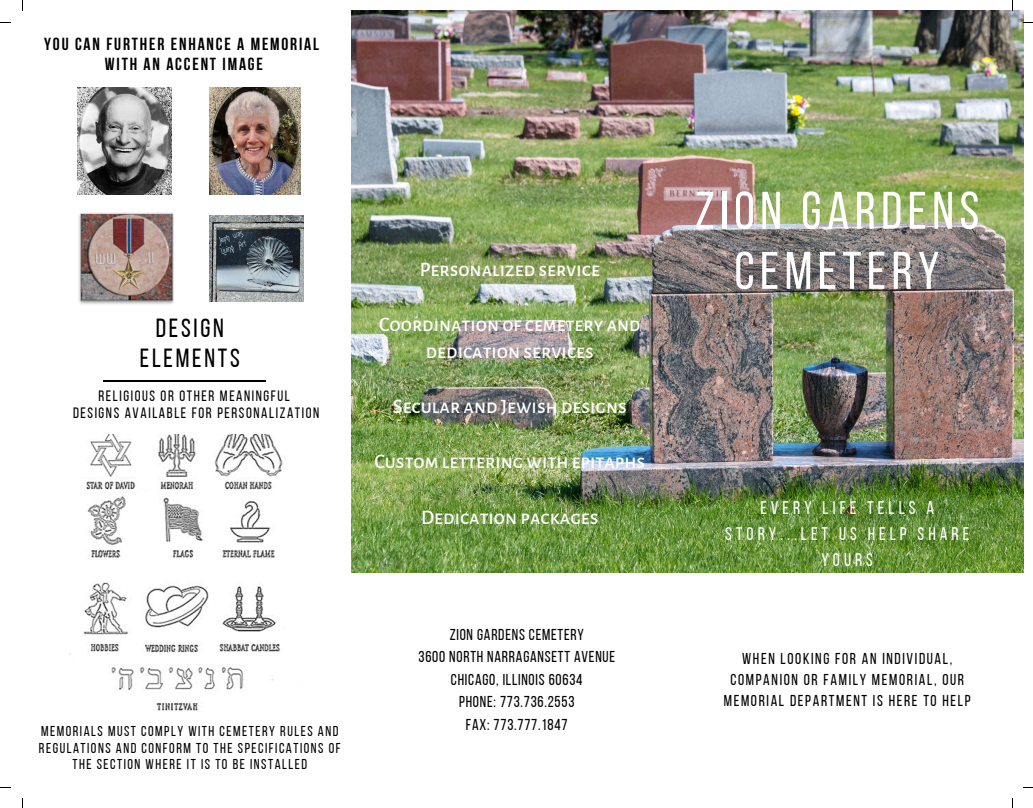
<style>
.page{position:relative;width:1033px;height:808px;background:#fff}
.page>*{position:absolute;margin:0;border:0;box-sizing:border-box;transform-origin:0 0}
.t1{font:52.88px/60px "Bebas Neue";letter-spacing:.105em;color:#fff;text-align:center}
.t2{font:26.12px/30px "Bebas Neue";letter-spacing:.105em;color:#000;text-align:center}
.t3{font:500 20.12px/27.5px "Alegreya Sans SC";color:#fff;text-align:center}
.t4{font:18.25px/26.2px "Bebas Neue";letter-spacing:.22em;color:#fff;text-align:center}
.t5{font:700 17.5px/19.9px "Bebas Neue";letter-spacing:.105em;color:#000;text-align:center}
.t6{font:15.75px/22.5px "Bebas Neue";letter-spacing:.05em;color:#000;text-align:center}
.t7{font:15.75px/20.6px "Bebas Neue";letter-spacing:.105em;color:#000;text-align:center}
.t8{font:15px/16.9px "Bebas Neue";letter-spacing:.105em;color:#000;text-align:center}
.t9{font:14.25px/16.4px "Bebas Neue";letter-spacing:.105em;color:#000;text-align:center}
</style>
<div class="page">
<img style="left:78px;top:213px;width:96px;height:91px">
<hr style="left:104px;top:380px;width:162px;height:1px;background:#000">
<img style="left:69px;top:434px;width:214px;height:277px">
<img style="left:77px;top:87px;width:94px;height:108px">
<img style="left:209px;top:87px;width:91px;height:108px">
<img style="left:209px;top:215px;width:94px;height:87px">
<img style="left:352px;top:10px;width:671px;height:563px">
<p class="t5" style="left:44px;top:35px;width:276px">YOU CAN FURTHER ENHANCE A MEMORIAL<br>WITH AN ACCENT IMAGE</p>
<p class="t2" style="left:140px;top:315px;width:101px">DESIGN<br>ELEMENTS</p>
<p class="t8" style="left:73px;top:388px;width:248px">RELIGIOUS OR OTHER MEANINGFUL<br>DESIGNS AVAILABLE FOR PERSONALIZATION</p>
<p class="t3" style="left:420px;top:256px;width:182px">Personalized service</p>
<p class="t3" style="left:379px;top:311px;width:263px">Coordination of cemetery and dedication services</p>
<p class="t3" style="left:393px;top:393px;width:235px">Secular and Jewish designs</p>
<p class="t3" style="left:374px;top:448px;width:272px">Custom lettering with epitaphs</p>
<p class="t3" style="left:421px;top:503px;width:179px">Dedication packages</p>
<p class="t9" style="left:39px;top:724px;width:303px">MEMORIALS MUST COMPLY WITH CEMETERY RULES AND<br>REGULATIONS AND CONFORM TO THE SPECIFICATIONS OF<br>THE SECTION WHERE IT IS TO BE INSTALLED</p>
<p class="t6" style="left:418px;top:624px;width:198px">ZION GARDENS CEMETERY<br>3600 NORTH NARRAGANSETT AVENUE<br>CHICAGO, ILLINOIS 60634<br>PHONE: 773.736.2553<br>FAX: 773.777.1847</p>
<h1 class="t1" style="left:694px;top:185px;width:286px">ZION GARDENS<br>CEMETERY</h1>
<p class="t4" style="left:725px;top:496px;width:246px">EVERY LIFE TELLS A<br>STORY...LET US HELP SHARE<br>YOURS</p>
<p class="t7" style="left:723px;top:650px;width:248px">WHEN LOOKING FOR AN INDIVIDUAL,<br>COMPANION OR FAMILY MEMORIAL, OUR<br>MEMORIAL DEPARTMENT IS HERE TO HELP</p>
</div>
